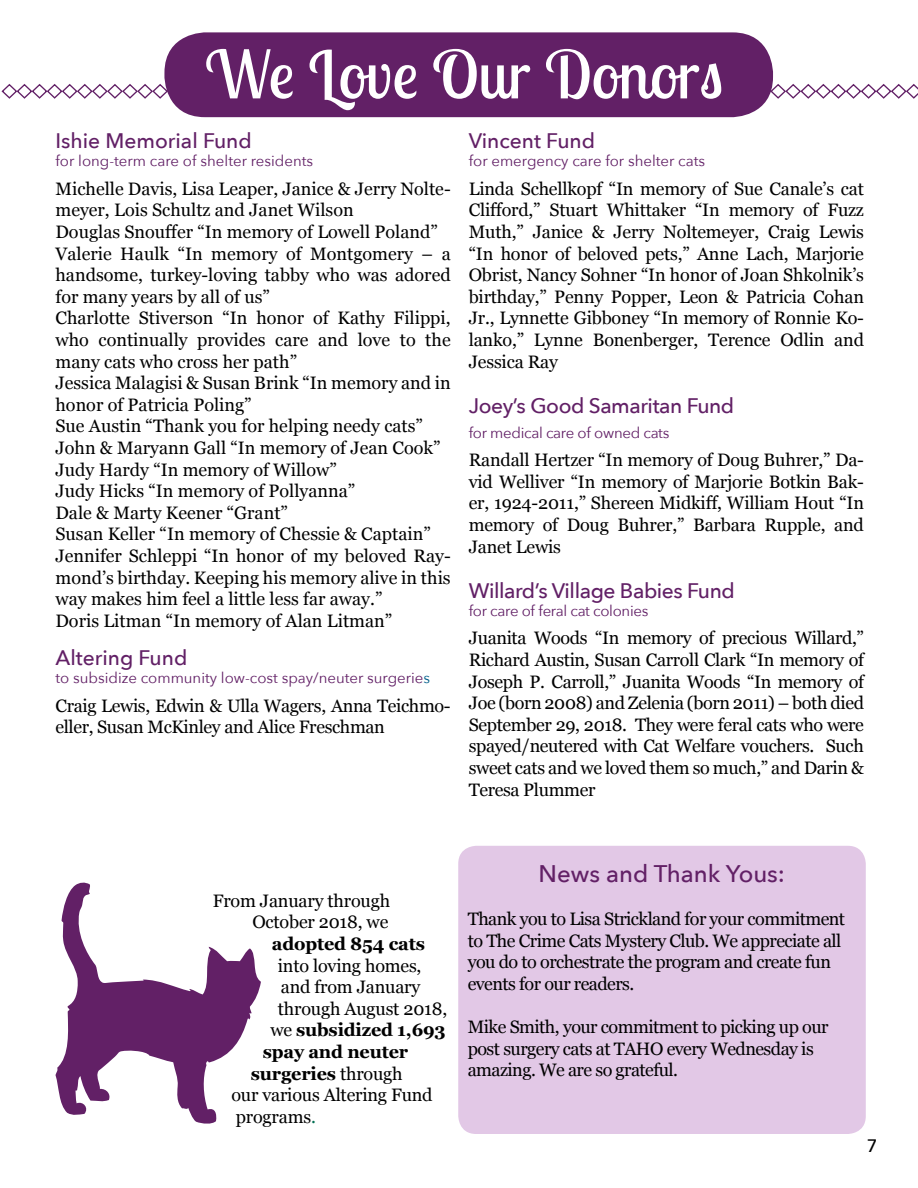
<style>
.page{position:relative;width:918px;height:1188px;background:#fff}
.page>*{position:absolute;margin:0;border:0;box-sizing:border-box;transform-origin:0 0}
.t1{font:66px "Lobster Two";color:#fff}
.t2{font:500 24px "Avenir Next";color:#622066}
.t3{font:500 21px "Avenir Next";letter-spacing:-.02em;color:#622066}
.t4{font:500 21px "Avenir Next";color:#622066}
.t5{font:18px/21.6px "Georgia";color:#000;text-align:justify}
.t6{font:18px/21.6px "Georgia";letter-spacing:-.03em;color:#000}
.t7{font:18px/21.6px "Georgia";letter-spacing:-.02em;color:#000}
.t8{font:700 18px "Georgia";letter-spacing:-.01em;color:#000}
.t9{font:500 18px "Avenir Next";color:#000}
.t10{font:15px "Avenir Next";color:#622066}
.t11{font:15px "Avenir Next";letter-spacing:-.02em;color:#622066}
.s1{color:#005e8a}
.s2{font-weight:400}
.s3{color:#006f53}
</style>
<div class="page">
<svg style="left:1px;top:83px;width:917px;height:17px"></svg>
<div style="left:164px;top:32px;width:609px;height:85px;background:#622066;border-radius:40px"></div>
<div style="left:458px;top:846px;width:408px;height:288px;background:#e2c8e6;border-radius:18px"></div>
<svg style="left:56px;top:882px;width:205px;height:242px"></svg>
<h1 class="t1" style="left:205px;top:32px;width:520px">We Love Our Donors</h1>
<p class="t4" style="left:56px;top:123px;width:198px">Ishie Memorial Fund</p>
<p class="t10" style="left:56px;top:149px;width:259px">for long-term care of shelter residents</p>
<p class="t5" style="left:56px;top:177px;width:397px;text-align:left">Michelle Davis, Lisa Leaper, Janice &amp; Jerry Nolte&shy;meyer, Lois Schultz and Janet Wilson<br>Douglas Snouffer “In memory of Lowell Poland” Valerie Haulk “In memory of Montgomery – a handsome, turkey-loving tabby who was adored for many years by all of us”<br>Charlotte Stiverson “In honor of Kathy Filippi, who continually provides care and love to the many cats who cross her path”<br>Jessica Malagisi &amp; Susan Brink “In memory and in honor of Patricia Poling”<br>Sue Austin “Thank you for helping needy cats” John &amp; Maryann Gall “In memory of Jean Cook” Judy Hardy “In memory of Willow”<br>Judy Hicks “In memory of Pollyanna”<br>Dale &amp; Marty Keener “Grant”<br>Susan Keller “In memory of Chessie &amp; Captain” Jennifer Schleppi “In honor of my beloved Ray&shy;mond’s birthday. Keeping his memory alive in this way makes him feel a little less far away.”<br>Doris Litman “In memory of Alan Litman”</p>
<p class="t4" style="left:56px;top:640px;width:133px">Altering Fund</p>
<p class="t10" style="left:56px;top:666px;width:376px">to subsidize community low-cost spay/neuter surgerie<span class="s1">s</span></p>
<p class="t7" style="left:56px;top:694px;width:397px">Craig Lewis, Edwin &amp; Ulla Wagers, Anna Teichmo&shy;eller, Susan McKinley and Alice Freschman</p>
<p class="t4" style="left:469px;top:123px;width:128px">Vincent Fund</p>
<p class="t10" style="left:469px;top:149px;width:238px">for emergency care for shelter cats</p>
<p class="t5" style="left:469px;top:177px;width:397px">Linda Schellkopf “In memory of Sue Canale’s cat Clifford,” Stuart Whittaker “In memory of Fuzz Muth,” Janice &amp; Jerry Noltemeyer, Craig Lewis “In honor of beloved pets,” Anne Lach, Marjorie Obrist, Nancy Sohner “In honor of Joan Shkolnik’s birthday,” Penny Popper, Leon &amp; Patricia Cohan Jr., Lynnette Gibboney “In memory of Ronnie Ko&shy;lanko,” Lynne Bonenberger, Terence Odlin and Jessica Ray</p>
<p class="t3" style="left:469px;top:388px;width:267px">Joey’s Good Samaritan Fund</p>
<p class="t11" style="left:469px;top:420px;width:202px">for medical care of owned cats</p>
<p class="t5" style="left:469px;top:448px;width:397px">Randall Hertzer “In memory of Doug Buhrer,” Da&shy;vid Welliver “In memory of Marjorie Botkin Bak&shy;er, 1924-2011,” Shereen Midkiff, William Hout “In memory of Doug Buhrer,” Barbara Rupple, and Janet Lewis</p>
<p class="t3" style="left:469px;top:573px;width:268px">Willard’s Village Babies Fund</p>
<p class="t11" style="left:469px;top:598px;width:181px">for care of feral cat colonies</p>
<p class="t5" style="left:469px;top:627px;width:397px">Juanita Woods “In memory of precious Willard,” Richard Austin, Susan Carroll Clark “In memory of Joseph P. Carroll,” Juanita Woods “In memory of Joe (born 2008) and Zelenia (born 2011) – both died September 29, 2018. They were feral cats who were spayed/neutered with Cat Welfare vouchers. Such sweet cats and we loved them so much,” and Darin &amp; Teresa Plummer</p>
<p class="t5" style="left:213px;top:889px;width:179px;text-align:right">From January through<br>October 2018, we</p>
<p class="t8" style="left:272px;top:930px;width:155px">adopted 854 cats</p>
<p class="t5" style="left:278px;top:954px;width:145px">into loving homes,</p>
<p class="t5" style="left:281px;top:975px;width:141px">and from January</p>
<p class="t5" style="left:278px;top:997px;width:171px">through August 2018,</p>
<p class="t8" style="left:270px;top:1017px;width:177px"><span class="s2">we</span> subsidized 1,693</p>
<p class="t8" style="left:263px;top:1038px;width:147px">spay and neuter</p>
<p class="t8" style="left:251px;top:1060px;width:153px">surgeries <span class="s2">through</span></p>
<p class="t5" style="left:231px;top:1083px;width:203px">our various Altering Fund</p>
<p class="t5" style="left:236px;top:1105px;width:82px">programs<span class="s3">.</span></p>
<h2 class="t2" style="left:539px;top:853px;width:248px">News and Thank Yous:</h2>
<p class="t6" style="left:468px;top:907px;width:379px">Thank you to Lisa Strickland for your commitment to The Crime Cats Mystery Club. We appreciate all you do to orchestrate the program and create fun events for our readers.</p>
<p class="t6" style="left:468px;top:1015px;width:362px">Mike Smith, your commitment to picking up our post surgery cats at TAHO every Wednesday is amazing. We are so grateful.</p>
<p class="t9" style="left:867px;top:1130px;width:12px">7</p>
</div>
